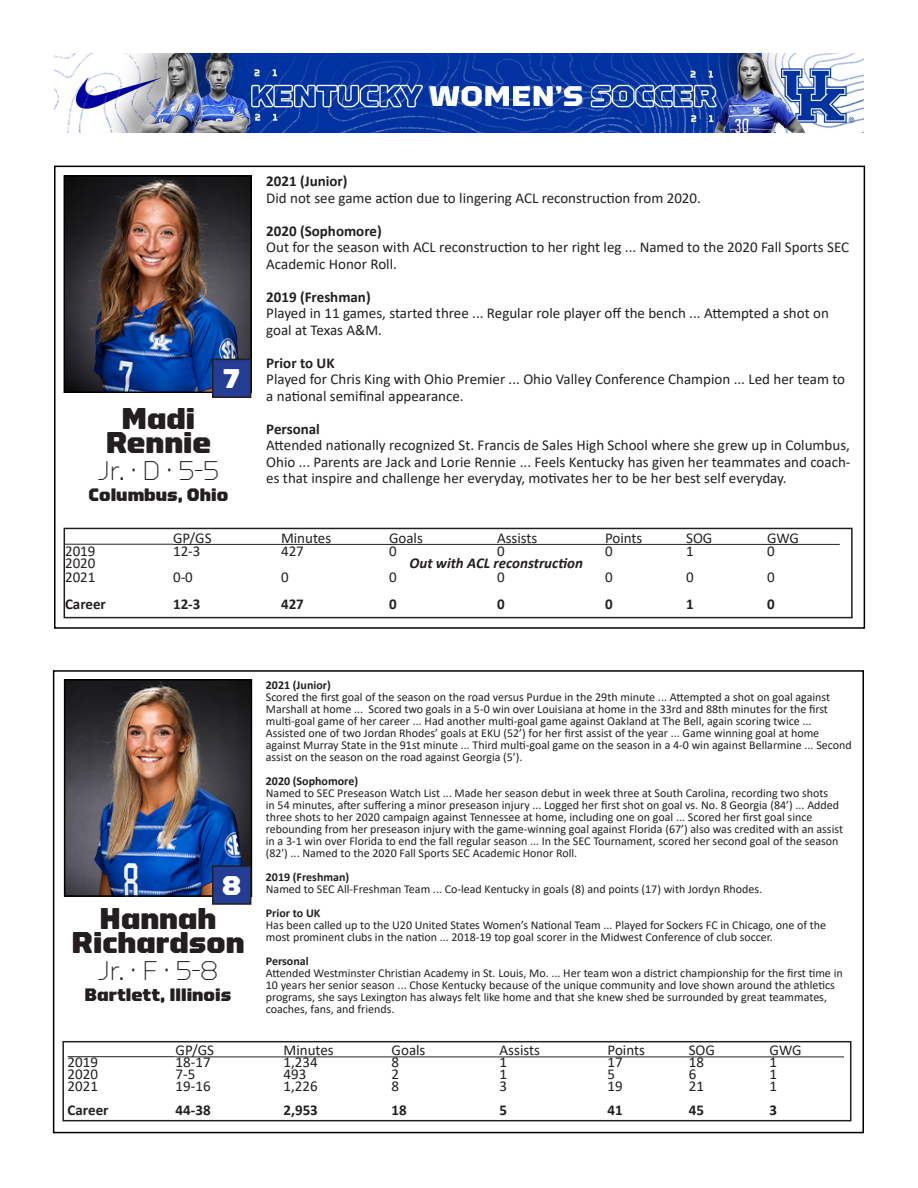
<style>
.page{position:relative;width:918px;height:1188px;background:#fff}
.page>*{position:absolute;margin:0;border:0;box-sizing:border-box;transform-origin:0 0}
.t1{font:900 30px "Torque";color:#231f20}
.t2{font:300 27px "Torque";color:#231f20}
.t3{font:900 27px "Torque";color:#fff}
.t4{font:900 18px "Torque";color:#231f20}
.t5{font:15px/16.5px "Calibri";color:#231f20}
.t6{font:700 15px "Calibri";color:#231f20}
.t7{font:italic 700 15px "Calibri";color:#231f20}
.t8{font:12px/12px "Calibri";color:#231f20}
.t9{font:700 12px "Calibri";color:#231f20}
</style>
<div class="page">
<img style="left:54px;top:54px;width:810px;height:79px">
<div style="left:54px;top:166px;width:811px;height:463px;border:2px solid #000"></div>
<img style="left:67px;top:178px;width:182px;height:212px">
<div style="left:64px;top:175px;width:188px;height:218px;border:2px solid #000"></div>
<hr style="left:65px;top:544px;width:108px;height:1px;background:#231f20">
<hr style="left:173px;top:544px;width:667px;height:1px;background:#231f20">
<div style="left:53px;top:670px;width:811px;height:463px;border:2px solid #000"></div>
<img style="left:67px;top:682px;width:182px;height:212px">
<div style="left:64px;top:679px;width:188px;height:218px;border:2px solid #000"></div>
<div style="left:62px;top:1041px;width:789px;height:80px;border:2px solid #231f20"></div>
<hr style="left:68px;top:1056px;width:108px;height:1px;background:#231f20">
<hr style="left:176px;top:1056px;width:668px;height:1px;background:#231f20">
<div style="left:213px;top:359px;width:38px;height:38px;background:#233d95"></div>
<div style="left:212px;top:359px;width:39px;height:39px;border:2px solid #231f20"></div>
<div style="left:213px;top:866px;width:38px;height:38px;background:#233d95"></div>
<div style="left:212px;top:865px;width:39px;height:40px;border:2px solid #231f20"></div>
<div style="left:64px;top:528px;width:789px;height:90px;border:2px solid #231f20"></div>
<p class="t6" style="left:266px;top:171px;width:83px">2021 (Junior)</p>
<p class="t5" style="left:266px;top:189px;width:436px">Did not see game action due to lingering ACL reconstruction from 2020.</p>
<p class="t6" style="left:266px;top:220px;width:117px">2020 (Sophomore)</p>
<p class="t5" style="left:266px;top:239px;width:584px">Out for the season with ACL reconstruction to her right leg ... Named to the 2020 Fall Sports SEC<br>Academic Honor Roll.</p>
<p class="t6" style="left:266px;top:286px;width:106px">2019 (Freshman)</p>
<p class="t5" style="left:266px;top:305px;width:564px">Played in 11 games, started three ... Regular role player off the bench ... Attempted a shot on goal at Texas A&amp;M.</p>
<p class="t6" style="left:266px;top:352px;width:70px">Prior to UK</p>
<p class="t5" style="left:266px;top:371px;width:580px">Played for Chris King with Ohio Premier ... Ohio Valley Conference Champion ... Led her team to a national semifinal appearance.</p>
<p class="t6" style="left:266px;top:418px;width:55px">Personal</p>
<p class="t5" style="left:266px;top:437px;width:586px;text-align:justify">Attended nationally recognized St. Francis de Sales High School where she grew up in Columbus, Ohio ... Parents are Jack and Lorie Rennie ... Feels Kentucky has given her teammates and coach&shy;es that inspire and challenge her everyday, motivates her to be her best self everyday.</p>
<p class="t3" style="left:223px;top:363px;width:18px">7</p>
<p class="t1" style="left:122px;top:402px;width:75px">Madi</p>
<p class="t1" style="left:106px;top:426px;width:107px">Rennie</p>
<p class="t2" style="left:98px;top:455px;width:123px">Jr. · D · 5-5</p>
<p class="t4" style="left:89px;top:485px;width:141px">Columbus, Ohio</p>
<p class="t5" style="left:173px;top:529px;width:40px">GP/GS</p>
<p class="t5" style="left:281px;top:529px;width:52px">Minutes</p>
<p class="t5" style="left:389px;top:529px;width:35px">Goals</p>
<p class="t5" style="left:497px;top:529px;width:42px">Assists</p>
<p class="t5" style="left:605px;top:529px;width:39px">Points</p>
<p class="t5" style="left:686px;top:529px;width:28px">SOG</p>
<p class="t5" style="left:767px;top:529px;width:34px">GWG</p>
<p class="t5" style="left:65px;top:543px;width:32px">2019</p>
<p class="t5" style="left:173px;top:543px;width:29px">12-3</p>
<p class="t5" style="left:281px;top:543px;width:24px">427</p>
<p class="t5" style="left:389px;top:543px;width:9px">0</p>
<p class="t5" style="left:497px;top:543px;width:9px">0</p>
<p class="t5" style="left:605px;top:543px;width:9px">0</p>
<p class="t5" style="left:686px;top:543px;width:9px">1</p>
<p class="t5" style="left:767px;top:543px;width:9px">0</p>
<p class="t5" style="left:65px;top:555px;width:32px">2020</p>
<p class="t7" style="left:409px;top:553px;width:175px">Out with ACL reconstruction</p>
<p class="t5" style="left:65px;top:568px;width:32px">2021</p>
<p class="t5" style="left:173px;top:568px;width:21px">0-0</p>
<p class="t5" style="left:281px;top:568px;width:9px">0</p>
<p class="t5" style="left:389px;top:568px;width:9px">0</p>
<p class="t5" style="left:497px;top:568px;width:9px">0</p>
<p class="t5" style="left:605px;top:568px;width:9px">0</p>
<p class="t5" style="left:686px;top:568px;width:9px">0</p>
<p class="t5" style="left:767px;top:568px;width:9px">0</p>
<p class="t6" style="left:65px;top:593px;width:42px">Career</p>
<p class="t6" style="left:173px;top:593px;width:29px">12-3</p>
<p class="t6" style="left:281px;top:593px;width:24px">427</p>
<p class="t6" style="left:389px;top:593px;width:9px">0</p>
<p class="t6" style="left:497px;top:593px;width:9px">0</p>
<p class="t6" style="left:605px;top:593px;width:9px">0</p>
<p class="t6" style="left:686px;top:593px;width:9px">1</p>
<p class="t6" style="left:767px;top:593px;width:9px">0</p>
<p class="t3" style="left:222px;top:870px;width:20px">8</p>
<p class="t1" style="left:100px;top:902px;width:118px">Hannah</p>
<p class="t1" style="left:71px;top:926px;width:175px">Richardson</p>
<p class="t2" style="left:97px;top:956px;width:123px">Jr. · F · 5-8</p>
<p class="t4" style="left:85px;top:985px;width:148px">Bartlett, Illinois</p>
<p class="t9" style="left:266px;top:676px;width:67px">2021 (Junior)</p>
<p class="t8" style="left:266px;top:690px;width:587px">Scored the first goal of the season on the road versus Purdue in the 29th minute ... Attempted a shot on goal against Marshall at home ... Scored two goals in a 5-0 win over Louisiana at home in the 33rd and 88th minutes for the first multi-goal game of her career ... Had another multi-goal game against Oakland at The Bell, again scoring twice ...<br>Assisted one of two Jordan Rhodes’ goals at EKU (52’) for her first assist of the year ... Game winning goal at home against Murray State in the 91st minute ... Third multi-goal game on the season in a 4-0 win against Bellarmine ... Second assist on the season on the road against Georgia (5’).</p>
<p class="t9" style="left:266px;top:772px;width:94px">2020 (Sophomore)</p>
<p class="t8" style="left:266px;top:786px;width:579px">Named to SEC Preseason Watch List ... Made her season debut in week three at South Carolina, recording two shots<br>in 54 minutes, after suffering a minor preseason injury ... Logged her first shot on goal vs. No. 8 Georgia (84’) ... Added three shots to her 2020 campaign against Tennessee at home, including one on goal ... Scored her first goal since rebounding from her preseason injury with the game-winning goal against Florida (67’) also was credited with an assist in a 3-1 win over Florida to end the fall regular season ... In the SEC Tournament, scored her second goal of the season (82') ... Named to the 2020 Fall Sports SEC Academic Honor Roll.</p>
<p class="t9" style="left:266px;top:868px;width:85px">2019 (Freshman)</p>
<p class="t8" style="left:266px;top:882px;width:498px">Named to SEC All-Freshman Team ... Co-lead Kentucky in goals (8) and points (17) with Jordyn Rhodes.</p>
<p class="t9" style="left:266px;top:904px;width:56px">Prior to UK</p>
<p class="t8" style="left:266px;top:918px;width:562px">Has been called up to the U20 United States Women’s National Team ... Played for Sockers FC in Chicago, one of the most prominent clubs in the nation ... 2018-19 top goal scorer in the Midwest Conference of club soccer.</p>
<p class="t9" style="left:266px;top:952px;width:44px">Personal</p>
<p class="t8" style="left:266px;top:966px;width:578px">Attended Westminster Christian Academy in St. Louis, Mo. ... Her team won a district championship for the first time in 10 years her senior season ... Chose Kentucky because of the unique community and love shown around the athletics programs, she says Lexington has always felt like home and that she knew shed be surrounded by great teammates, coaches, fans, and friends.</p>
<p class="t5" style="left:176px;top:1042px;width:40px">GP/GS</p>
<p class="t5" style="left:284px;top:1042px;width:52px">Minutes</p>
<p class="t5" style="left:392px;top:1042px;width:35px">Goals</p>
<p class="t5" style="left:500px;top:1042px;width:42px">Assists</p>
<p class="t5" style="left:608px;top:1042px;width:39px">Points</p>
<p class="t5" style="left:689px;top:1042px;width:28px">SOG</p>
<p class="t5" style="left:770px;top:1042px;width:34px">GWG</p>
<p class="t5" style="left:68px;top:1054px;width:32px">2019</p>
<p class="t5" style="left:176px;top:1054px;width:37px">18-17</p>
<p class="t5" style="left:284px;top:1054px;width:36px">1,234</p>
<p class="t5" style="left:392px;top:1054px;width:9px">8</p>
<p class="t5" style="left:500px;top:1054px;width:9px">1</p>
<p class="t5" style="left:608px;top:1054px;width:17px">17</p>
<p class="t5" style="left:689px;top:1054px;width:17px">18</p>
<p class="t5" style="left:770px;top:1054px;width:9px">1</p>
<p class="t5" style="left:68px;top:1066px;width:32px">2020</p>
<p class="t5" style="left:176px;top:1066px;width:21px">7-5</p>
<p class="t5" style="left:284px;top:1066px;width:24px">493</p>
<p class="t5" style="left:392px;top:1066px;width:9px">2</p>
<p class="t5" style="left:500px;top:1066px;width:9px">1</p>
<p class="t5" style="left:608px;top:1066px;width:9px">5</p>
<p class="t5" style="left:689px;top:1066px;width:9px">6</p>
<p class="t5" style="left:770px;top:1066px;width:9px">1</p>
<p class="t5" style="left:68px;top:1078px;width:32px">2021</p>
<p class="t5" style="left:176px;top:1078px;width:37px">19-16</p>
<p class="t5" style="left:284px;top:1078px;width:36px">1,226</p>
<p class="t5" style="left:392px;top:1078px;width:9px">8</p>
<p class="t5" style="left:500px;top:1078px;width:9px">3</p>
<p class="t5" style="left:608px;top:1078px;width:17px">19</p>
<p class="t5" style="left:689px;top:1078px;width:17px">21</p>
<p class="t5" style="left:770px;top:1078px;width:9px">1</p>
<p class="t6" style="left:68px;top:1100px;width:42px">Career</p>
<p class="t6" style="left:176px;top:1100px;width:37px">44-38</p>
<p class="t6" style="left:284px;top:1100px;width:36px">2,953</p>
<p class="t6" style="left:392px;top:1100px;width:17px">18</p>
<p class="t6" style="left:500px;top:1100px;width:9px">5</p>
<p class="t6" style="left:608px;top:1100px;width:17px">41</p>
<p class="t6" style="left:689px;top:1100px;width:17px">45</p>
<p class="t6" style="left:770px;top:1100px;width:9px">3</p>
</div>
